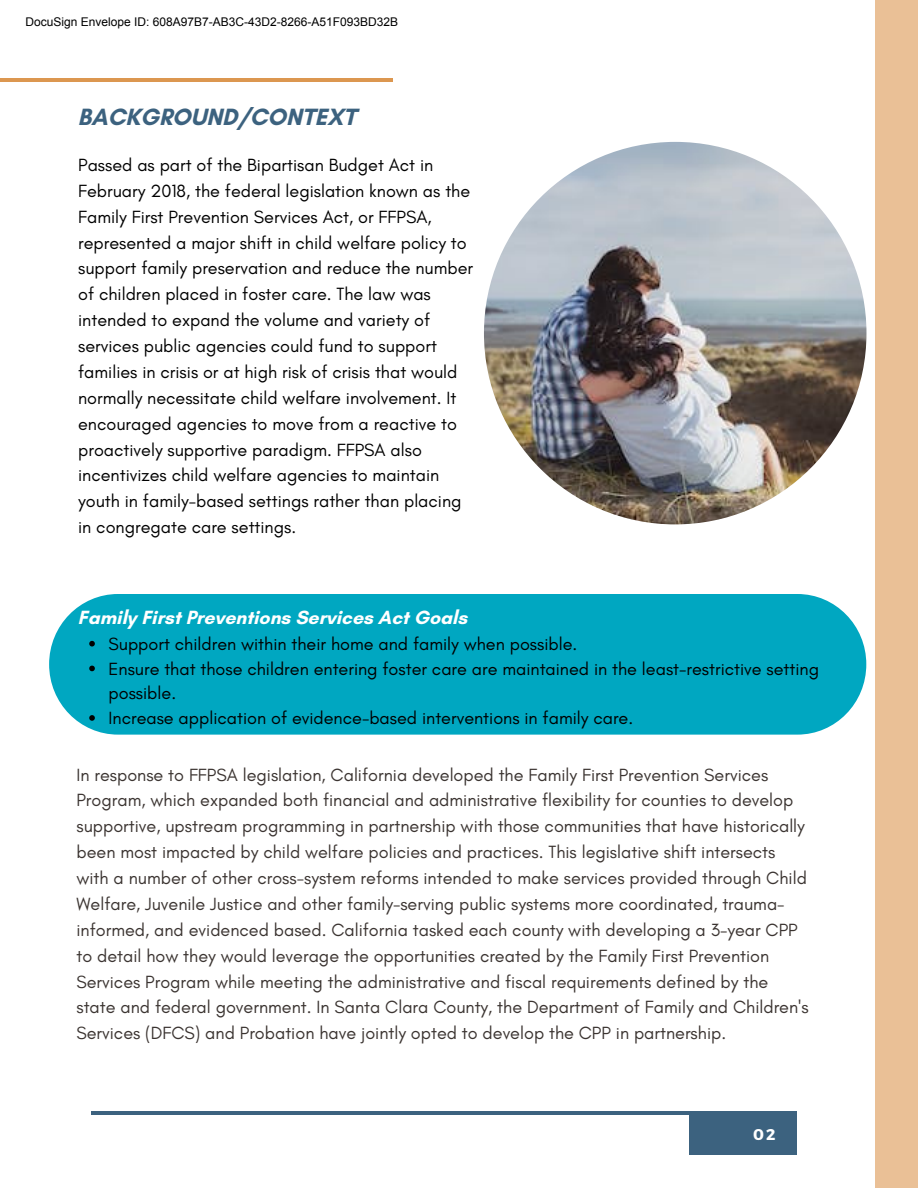
<style>
.page{position:relative;width:918px;height:1188px;background:#fff}
.page>*{position:absolute;margin:0;border:0;box-sizing:border-box;transform-origin:0 0}
.t1{font:700 24px "Glacial Indifference";color:#3c627f}
.t2{font:700 19.5px "Glacial Indifference";color:#fff}
.t3{font:18px/25.8px "Glacial Indifference";color:#3b3431}
.t4{font:18px/25.8px "Glacial Indifference";color:#000}
.t5{font:700 15.6px "Montserrat";color:#fff}
.t6{font:12px "Arial";color:#000}
</style>
<div class="page">
<div style="left:876px;top:0;width:42px;height:1188px;background:#eac096"></div>
<hr style="left:0;top:79px;width:393px;height:3px;background:#dc9750">
<div style="left:689px;top:1111px;width:108px;height:44px;background:#3c627f"></div>
<hr style="left:92px;top:1111px;width:703px;height:3px;background:#3c627f">
<img style="left:484px;top:142px;width:382px;height:382px;border-radius:50%">
<div style="left:49px;top:594px;width:817px;height:141px;background:#00a7c1;border-radius:70px"></div>
<svg style="left:89px;top:641px;width:6px;height:5px"></svg>
<svg style="left:89px;top:666px;width:6px;height:5px"></svg>
<svg style="left:89px;top:715px;width:6px;height:6px"></svg>
<p class="t6" style="left:26px;top:15px;width:374px">DocuSign Envelope ID: 608A97B7-AB3C-43D2-8266-A51F093BD32B</p>
<p class="t1" style="left:78px;top:102px;width:280px">BACKGROUND/CONTEXT</p>
<p class="t4" style="left:78px;top:152px;width:397px">Passed as part of the Bipartisan Budget Act in February 2018, the federal legislation known as the Family First Prevention Services Act, or FFPSA, represented a major shift in child welfare policy to support family preservation and reduce the number of children placed in foster care. The law was intended to expand the volume and variety of services public agencies could fund to support families in crisis or at high risk of crisis that would normally necessitate child welfare involvement. It encouraged agencies to move from a reactive to proactively supportive paradigm. FFPSA also incentivizes child welfare agencies to maintain youth in family-based settings rather than placing in congregate care settings.</p>
<p class="t2" style="left:78px;top:605px;width:391px">Family First Preventions Services Act Goals</p>
<p class="t4" style="left:109px;top:631px;width:470px">Support children within their home and family when possible.</p>
<p class="t4" style="left:109px;top:656px;width:712px;line-height:24.8px">Ensure that those children entering foster care are maintained in the least-restrictive setting possible.</p>
<p class="t4" style="left:109px;top:705px;width:526px">Increase application of evidence-based interventions in family care.</p>
<p class="t3" style="left:76px;top:761px;width:734px">In response to FFPSA legislation, California developed the Family First Prevention Services Program, which expanded both financial and administrative flexibility for counties to develop supportive, upstream programming in partnership with those communities that have historically been most impacted by child welfare policies and practices. This legislative shift intersects with a number of other cross-system reforms intended to make services provided through Child Welfare, Juvenile Justice and other family-serving public systems more coordinated, trauma&shy;informed, and evidenced based. California tasked each county with developing a 3-year CPP to detail how they would leverage the opportunities created by the Family First Prevention Services Program while meeting the administrative and fiscal requirements defined by the state and federal government. In Santa Clara County, the Department of Family and Children's Services (DFCS) and Probation have jointly opted to develop the CPP in partnership.</p>
<p class="t5" style="left:753px;top:1125px;width:24px">02</p>
</div>
